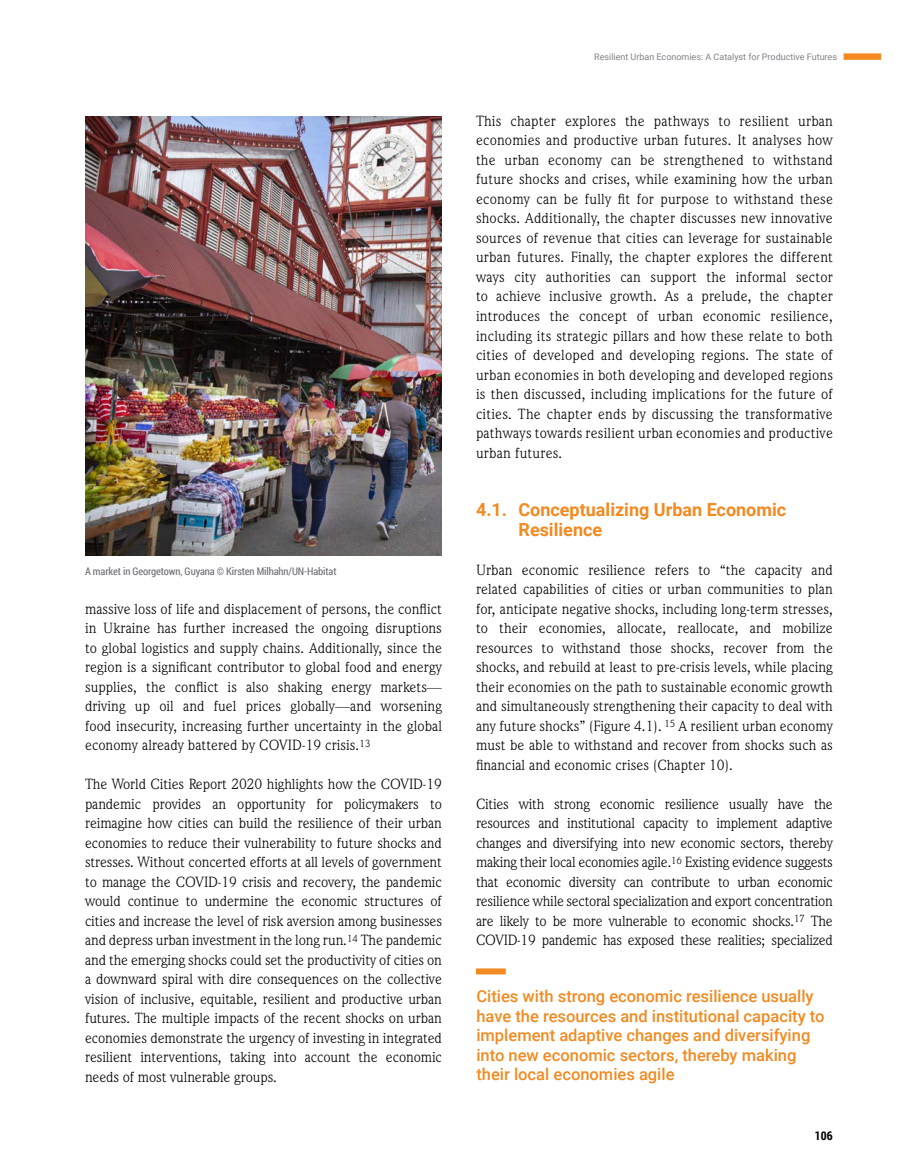
<style>
.page{position:relative;width:918px;height:1170px;background:#fff}
.page>*{position:absolute;margin:0;border:0;box-sizing:border-box;transform-origin:0 0}
.t1{font:700 18px/19.5px "Roboto";color:#f28a21}
.t2{font:500 16.5px/19.5px "Roboto";color:#f28a21}
.t3{font:15px/19.5px "Weidemann IT Cby BT";color:#000;text-align:justify}
.t4{font:700 12px "Roboto Condensed";color:#000}
.t5{font:10.5px "Roboto Condensed";letter-spacing:-.01em;color:#6d6e71}
.t6{font:9px "Roboto";color:#808285}
</style>
<div class="page">
<div style="left:844px;top:53px;width:37px;height:7px;background:#f28a21"></div>
<div style="left:476px;top:968px;width:30px;height:6px;background:#f28a21"></div>
<img style="left:85px;top:116px;width:357px;height:439px">
<p class="t5" style="left:85px;top:563px;width:253px">A market in Georgetown, Guyana © Kirsten Milhahn/UN-Habitat</p>
<p class="t3" style="left:85px;top:598px;width:358px">massive loss of life and displacement of persons, the conflict in Ukraine has further increased the ongoing disruptions to global logistics and supply chains. Additionally, since the region is a significant contributor to global food and energy supplies, the conflict is also shaking energy markets— driving up oil and fuel prices globally—and worsening food insecurity, increasing further uncertainty in the global economy already battered by COVID-19 crisis.<sup>13</sup></p>
<p class="t3" style="left:85px;top:774px;width:359px">The World Cities Report 2020 highlights how the COVID-19 pandemic provides an opportunity for policymakers to reimagine how cities can build the resilience of their urban economies to reduce their vulnerability to future shocks and stresses. Without concerted efforts at all levels of government to manage the COVID-19 crisis and recovery, the pandemic would continue to undermine the economic structures of cities and increase the level of risk aversion among businesses and depress urban investment in the long run.<sup>14</sup> The pandemic and the emerging shocks could set the productivity of cities on a downward spiral with dire consequences on the collective vision of inclusive, equitable, resilient and productive urban futures. The multiple impacts of the recent shocks on urban economies demonstrate the urgency of investing in integrated resilient interventions, taking into account the economic needs of most vulnerable groups.</p>
<p class="t6" style="left:594px;top:51px;width:244px">Resilient Urban Economies: A Catalyst for Productive Futures</p>
<p class="t3" style="left:476px;top:111px;width:359px">This chapter explores the pathways to resilient urban economies and productive urban futures. It analyses how the urban economy can be strengthened to withstand future shocks and crises, while examining how the urban economy can be fully fit for purpose to withstand these shocks. Additionally, the chapter discusses new innovative sources of revenue that cities can leverage for sustainable urban futures. Finally, the chapter explores the different ways city authorities can support the informal sector to achieve inclusive growth. As a prelude, the chapter introduces the concept of urban economic resilience, including its strategic pillars and how these relate to both cities of developed and developing regions. The state of urban economies in both developing and developed regions is then discussed, including implications for the future of cities. The chapter ends by discussing the transformative pathways towards resilient urban economies and productive urban futures.</p>
<p class="t1" style="left:519px;top:499px;width:269px;text-indent:-43px">4.1. Conceptualizing Urban Economic<br>Resilience</p>
<p class="t3" style="left:476px;top:559px;width:358px">Urban economic resilience refers to “the capacity and related capabilities of cities or urban communities to plan for, anticipate negative shocks, including long-term stresses, to their economies, allocate, reallocate, and mobilize resources to withstand those shocks, recover from the shocks, and rebuild at least to pre-crisis levels, while placing their economies on the path to sustainable economic growth and simultaneously strengthening their capacity to deal with any future shocks” (Figure 4.1). <sup>15</sup> A resilient urban economy must be able to withstand and recover from shocks such as financial and economic crises (Chapter 10).</p>
<p class="t3" style="left:476px;top:793px;width:358px">Cities with strong economic resilience usually have the resources and institutional capacity to implement adaptive changes and diversifying into new economic sectors, thereby making their local economies agile.<sup>16</sup> Existing evidence suggests that economic diversity can contribute to urban economic resilience while sectoral specialization and export concentration are likely to be more vulnerable to economic shocks.<sup>17</sup> The COVID-19 pandemic has exposed these realities; specialized</p>
<p class="t2" style="left:476px;top:986px;width:350px">Cities with strong economic resilience usually have the resources and institutional capacity to implement adaptive changes and diversifying into new economic sectors, thereby making their local economies agile</p>
<p class="t4" style="left:815px;top:1126px;width:20px">106</p>
</div>
